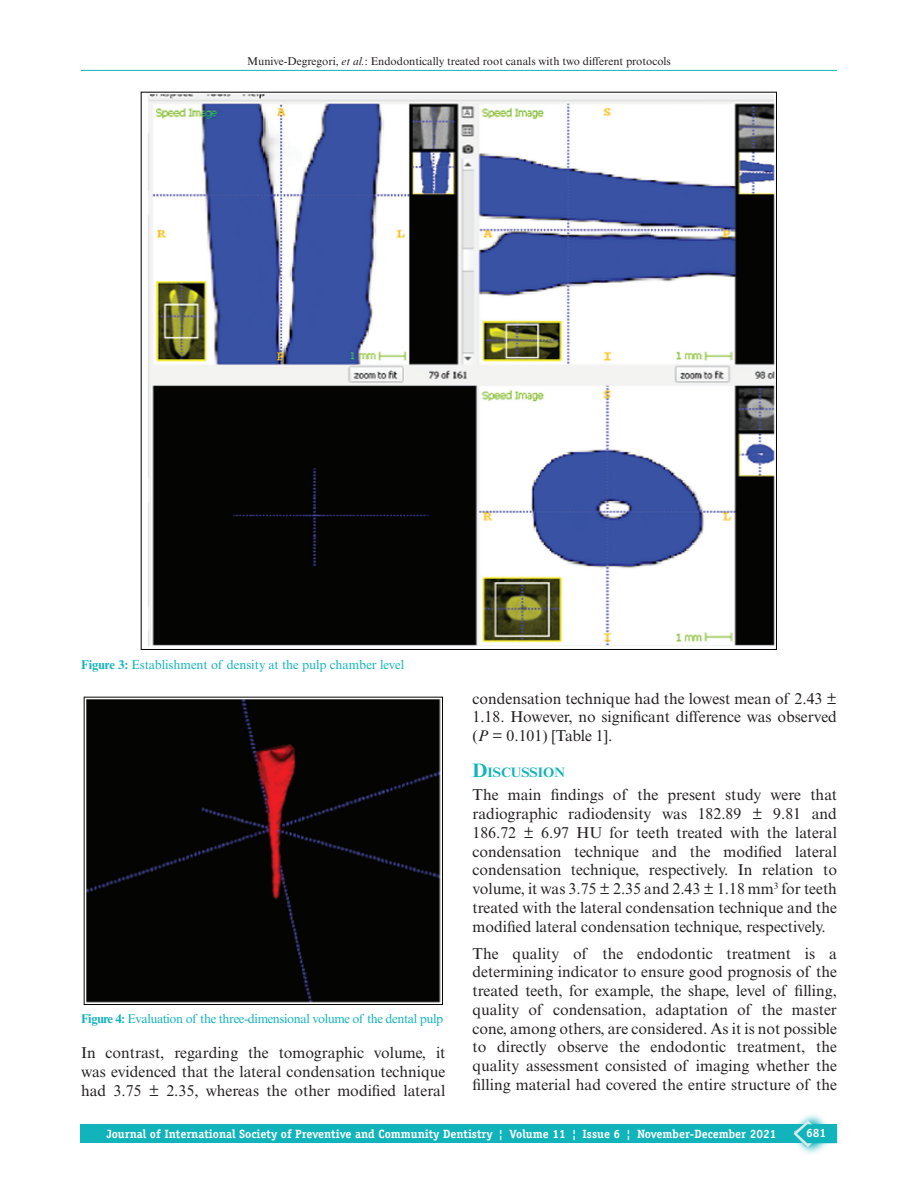
<style>
.page{position:relative;width:918px;height:1188px;background:#fff}
.page>*{position:absolute;margin:0;border:0;box-sizing:border-box;transform-origin:0 0}
.t1{font:15.75px/18.8px "Times New Roman MT Std";color:#231f20;text-align:justify}
.t2{font:700 13.65px "Times New Roman MT Std";color:#11b4bb}
.t3{font:12.75px "Times New Roman MT Std";letter-spacing:-.03em;color:#11b4bb}
.t4{font:12.75px "Times New Roman MT Std";color:#11b4bb}
.t5{font:700 12px "Officina Serif Std";color:#fff}
.t6{font:11.25px "Times New Roman MT Std";color:#231f20}
.s1{font-style:italic}
.s2{font-weight:700}
.s3{font-size:19.5px}
</style>
<div class="page">
<div style="left:81px;top:1124px;width:756px;height:19px;background:#11b4bb"></div>
<svg style="left:799px;top:1114px;width:25px;height:40px"></svg>
<svg style="left:793px;top:1120px;width:44px;height:27px"></svg>
<hr style="left:81px;top:70px;width:756px;height:1px;background:#11b4bb">
<img style="left:83px;top:696px;width:360px;height:309px">
<img style="left:140px;top:92px;width:637px;height:558px">
<p class="t6" style="left:247px;top:54px;width:425px">Munive-Degregori, <span class="s1">et al.</span>: Endodontically treated root canals with two different protocols</p>
<p class="t4" style="left:81px;top:657px;width:325px"><span class="s2">Figure 3:</span> Establishment of density at the pulp chamber level</p>
<p class="t3" style="left:81px;top:1012px;width:364px"><span class="s2">Figure 4:</span> Evaluation of the three-dimensional volume of the dental pulp</p>
<p class="t1" style="left:81px;top:1044px;width:366px">In contrast, regarding the tomographic volume, it was evidenced that the lateral condensation technique had 3.75 ± 2.35, whereas the other modified lateral</p>
<p class="t1" style="left:472px;top:689px;width:366px">condensation technique had the lowest mean of 2.43 ± 1.18. However, no significant difference was observed (<span class="s1">P</span> = 0.101) [Table 1].</p>
<p class="t2" style="left:472px;top:764px;width:94px"><span class="s3">D</span>ISCUSSION</p>
<p class="t1" style="left:472px;top:786px;width:366px">The main findings of the present study were that radiographic radiodensity was 182.89 ± 9.81 and 186.72 ± 6.97 HU for teeth treated with the lateral condensation technique and the modified lateral condensation technique, respectively. In relation to volume, it was 3.75 ± 2.35 and 2.43 ± 1.18 mm<sup>3</sup> for teeth treated with the lateral condensation technique and the modified lateral condensation technique, respectively.</p>
<p class="t1" style="left:472px;top:944px;width:366px">The quality of the endodontic treatment is a determining indicator to ensure good prognosis of the treated teeth, for example, the shape, level of filling, quality of condensation, adaptation of the master cone, among others, are considered. As it is not possible to directly observe the endodontic treatment, the quality assessment consisted of imaging whether the filling material had covered the entire structure of the</p>
<p class="t5" style="left:106px;top:1126px;width:672px">Journal of International Society of Preventive and Community Dentistry ¦ Volume 11 ¦ Issue 6 ¦ November-December 2021</p>
<p class="t5" style="left:806px;top:1126px;width:22px">681</p>
</div>
